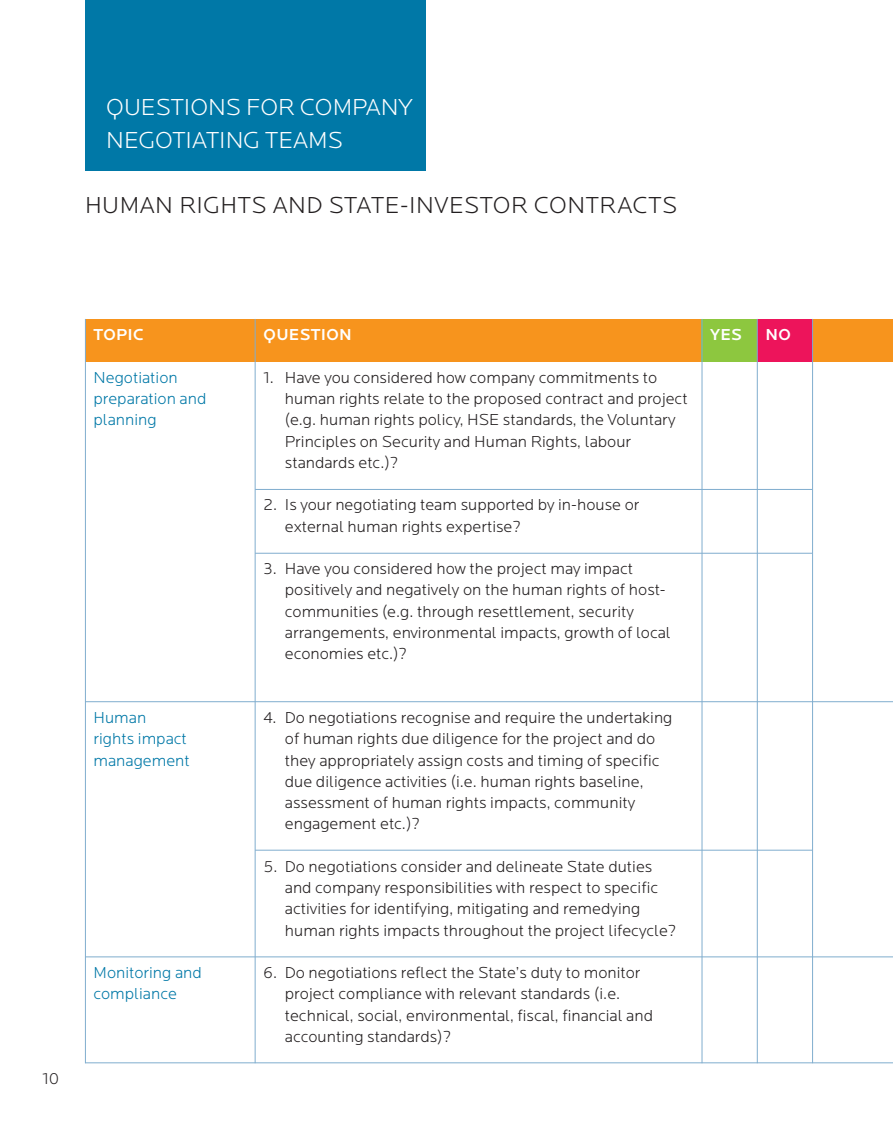
<style>
.page{position:relative;width:893px;height:1127px;background:#fff}
.page>*{position:absolute;margin:0;border:0;box-sizing:border-box;transform-origin:0 0}
.MR_1_sort{font:300 24px "Locator";letter-spacing:.02em;color:#231f20}
.MR_1{font:300 24px/33px "Locator";color:#fff}
.Brød{font:300 16.5px/21.3px "Locator";color:#231f20}
.MR_4{font:300 16.5px/21.3px "Locator";color:#0078a7}
.Tabel_fremhævet{font:300 16.5px/21.3px "Locator";color:#0078a7}
.Tabelrubrik_hvid{font:500 16.5px "Locator";letter-spacing:.02em;color:#fff}
</style>
<div class="page">
<div style="left:85px;top:0;width:340px;height:170px;background:#0078a7"></div>
<div style="left:85px;top:319px;width:808px;height:42px;background:#f7941d"></div>
<div style="left:702px;top:319px;width:55px;height:42px;background:#8dc73f"></div>
<div style="left:757px;top:319px;width:55px;height:42px;background:#ed145b"></div>
<hr style="left:255px;top:319px;width:1px;height:744px;background:#80adce">
<hr style="left:85px;top:319px;width:1px;height:744px;background:#80adce">
<hr style="left:85px;top:1062px;width:808px;height:1px;background:#80adce">
<hr style="left:85px;top:701px;width:808px;height:1px;background:#80adce">
<hr style="left:85px;top:956px;width:808px;height:1px;background:#80adce">
<hr style="left:255px;top:489px;width:557px;height:1px;background:#80adce">
<hr style="left:255px;top:553px;width:557px;height:1px;background:#80adce">
<hr style="left:255px;top:850px;width:557px;height:1px;background:#80adce">
<hr style="left:702px;top:319px;width:1px;height:744px;background:#80adce">
<hr style="left:757px;top:319px;width:1px;height:744px;background:#80adce">
<hr style="left:812px;top:319px;width:1px;height:744px;background:#80adce">
<h1 class="MR_1" style="left:106px;top:91px;width:308px">QUESTIONS FOR COMPANY<br>NEGOTIATING TEAMS</h1>
<h1 class="MR_1_sort" style="left:85px;top:192px;width:594px">HUMAN RIGHTS AND STATE-INVESTOR CONTRACTS</h1>
<h1 class="Tabelrubrik_hvid" style="left:94px;top:325px;width:52px">TOPIC</h1>
<h1 class="Tabel_fremhævet" style="left:94px;top:367px;width:114px">Negotiation preparation and planning</h1>
<h4 class="MR_4" style="left:94px;top:707px;width:98px">Human rights impact management</h4>
<p class="Brød" style="left:43px;top:1069px;width:18px">10</p>
<h4 class="MR_4" style="left:94px;top:962px;width:110px">Monitoring and compliance</h4>
<h1 class="Tabelrubrik_hvid" style="left:264px;top:325px;width:90px">QUESTION</h1>
<p class="Brød" style="left:285px;top:367px;width:404px;text-indent:-21px">1. Have you considered how company commitments to human rights relate to the proposed contract and project (e.g. human rights policy, HSE standards, the Voluntary Principles on Security and Human Rights, labour standards etc.)?</p>
<p class="Brød" style="left:285px;top:495px;width:356px;text-indent:-21px">2. Is your negotiating team supported by in-house or external human rights expertise?</p>
<p class="Brød" style="left:285px;top:558px;width:387px;text-indent:-21px">3. Have you considered how the project may impact positively and negatively on the human rights of host&shy;communities (e.g. through resettlement, security arrangements, environmental impacts, growth of local economies etc.)?</p>
<p class="Brød" style="left:285px;top:707px;width:389px;text-indent:-21px">4. Do negotiations recognise and require the undertaking of human rights due diligence for the project and do they appropriately assign costs and timing of specific due diligence activities (i.e. human rights baseline, assessment of human rights impacts, community engagement etc.)?</p>
<p class="Brød" style="left:285px;top:856px;width:393px;text-indent:-21px">5. Do negotiations consider and delineate State duties and company responsibilities with respect to specific activities for identifying, mitigating and remedying human rights impacts throughout the project lifecycle?</p>
<p class="Brød" style="left:285px;top:962px;width:370px;text-indent:-21px">6. Do negotiations reflect the State’s duty to monitor project compliance with relevant standards (i.e. technical, social, environmental, fiscal, financial and accounting standards)?</p>
<h1 class="Tabelrubrik_hvid" style="left:710px;top:325px;width:33px">YES</h1>
<h1 class="Tabelrubrik_hvid" style="left:765px;top:325px;width:27px">NO</h1>
</div>
